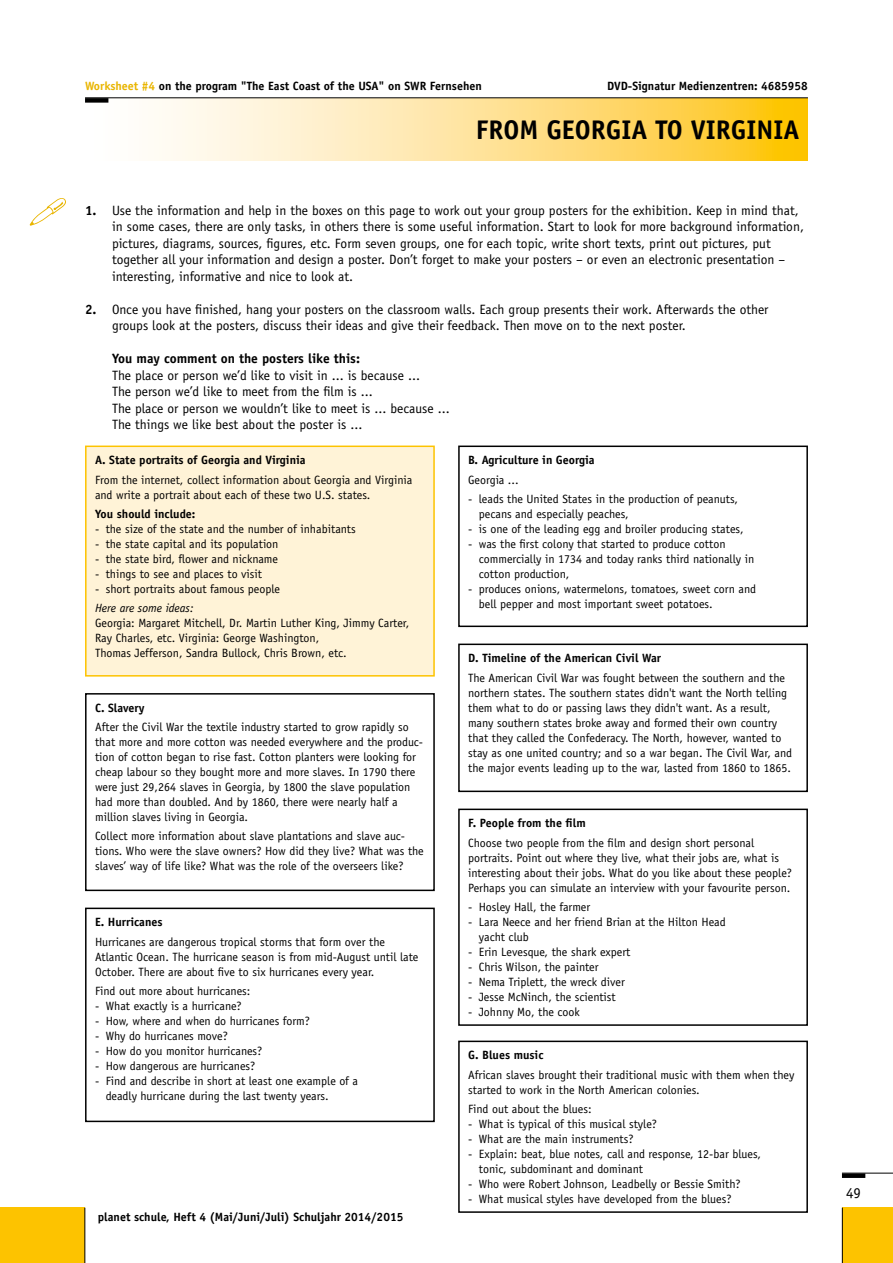
<style>
.page{position:relative;width:893px;height:1263px;background:#fff}
.page>*{position:absolute;margin:0;border:0;box-sizing:border-box;transform-origin:0 0}
.t1{font:700 27px "Officina Sans Std";color:#000}
.t2{font:15px "Officina Sans Std";color:#000}
.t3{font:13.5px/16.5px "Officina Sans Std";color:#000}
.t4{font:700 13.5px "Officina Sans Std";color:#000}
.t5{font:12px/15px "Officina Sans Std";color:#000}
.t6{font:700 12px "Officina Sans Std";color:#000}
.t7{font:italic 12px "Officina Sans Std";color:#000}
.s1{color:#e9b500}
.s2{font-weight:700}
</style>
<div class="page">
<div style="left:842px;top:1208px;width:51px;height:55px;background:#fdc300"></div>
<div style="left:0;top:1208px;width:85px;height:55px;background:#fdc300"></div>
<hr style="left:842px;top:1173px;width:51px;height:1px;background:#000">
<div style="left:842px;top:1173px;width:23px;height:5px;background:#000"></div>
<hr style="left:842px;top:1208px;width:1px;height:55px;background:#000">
<hr style="left:84px;top:1208px;width:1px;height:55px;background:#000">
<svg style="left:108px;top:99px;width:700px;height:62px;background:#fee398"></svg>
<hr style="left:85px;top:97px;width:723px;height:1px;background:#000">
<div style="left:85px;top:98px;width:23px;height:5px;background:#000"></div>
<svg style="left:30px;top:198px;width:36px;height:28px"></svg>
<div style="left:86px;top:446px;width:348px;height:230px;background:#fff3d7"></div>
<div style="left:85px;top:446px;width:350px;height:230px;border:2px solid #fdc300"></div>
<div style="left:458px;top:446px;width:350px;height:181px;border:2px solid #000"></div>
<div style="left:85px;top:693px;width:350px;height:198px;border:2px solid #000"></div>
<div style="left:458px;top:644px;width:350px;height:148px;border:2px solid #000"></div>
<div style="left:85px;top:908px;width:350px;height:214px;border:2px solid #000"></div>
<div style="left:458px;top:808px;width:350px;height:218px;border:2px solid #000"></div>
<div style="left:458px;top:1040px;width:350px;height:173px;border:2px solid #000"></div>
<p class="t6" style="left:85px;top:78px;width:398px"><span class="s1">Worksheet #4</span> on the program "The East Coast of the USA" on SWR Fernsehen</p>
<p class="t6" style="left:607px;top:78px;width:202px">DVD-Signatur Medienzentren: 4685958</p>
<h1 class="t1" style="left:476px;top:113px;width:325px">FROM GEORGIA TO VIRGINIA</h1>
<p class="t3" style="left:112px;top:202px;width:693px;text-indent:-27px"><span class="s2">1.</span> Use the information and help in the boxes on this page to work out your group posters for the exhibition. Keep in mind that, in some cases, there are only tasks, in others there is some useful information. Start to look for more background information, pictures, diagrams, sources, figures, etc. Form seven groups, one for each topic, write short texts, print out pictures, put together all your information and design a poster. Don’t forget to make your posters – or even an electronic presentation – interesting, informative and nice to look at.</p>
<p class="t3" style="left:112px;top:301px;width:658px;text-indent:-27px"><span class="s2">2.</span> Once you have finished, hang your posters on the classroom walls. Each group presents their work. Afterwards the other groups look at the posters, discuss their ideas and give their feedback. Then move on to the next poster.</p>
<p class="t4" style="left:112px;top:350px;width:250px">You may comment on the posters like this:</p>
<p class="t3" style="left:112px;top:367px;width:339px">The place or person we’d like to visit in ... is because ...<br>The person we’d like to meet from the film is ...<br>The place or person we wouldn’t like to meet is ... because ...<br>The things we like best about the poster is ...</p>
<p class="t6" style="left:95px;top:453px;width:212px">A. State portraits of Georgia and Virginia</p>
<p class="t5" style="left:95px;top:472px;width:319px">From the internet, collect information about Georgia and Virginia and write a portrait about each of these two U.S. states.</p>
<p class="t6" style="left:95px;top:506px;width:102px">You should include:</p>
<p class="t5" style="left:95px;top:521px;width:262px">- the size of the state and the number of inhabitants</p>
<p class="t5" style="left:95px;top:536px;width:185px">- the state capital and its population</p>
<p class="t5" style="left:95px;top:551px;width:184px">- the state bird, flower and nickname</p>
<p class="t5" style="left:95px;top:566px;width:169px">- things to see and places to visit</p>
<p class="t5" style="left:95px;top:581px;width:187px">- short portraits about famous people</p>
<p class="t7" style="left:95px;top:601px;width:100px">Here are some ideas:</p>
<p class="t5" style="left:95px;top:615px;width:316px">Georgia: Margaret Mitchell, Dr. Martin Luther King, Jimmy Carter,<br>Ray Charles, etc. Virginia: George Washington,<br>Thomas Jefferson, Sandra Bullock, Chris Brown, etc.</p>
<p class="t6" style="left:468px;top:453px;width:128px">B. Agriculture in Georgia</p>
<p class="t5" style="left:468px;top:472px;width:52px">Georgia ...</p>
<p class="t5" style="left:479px;top:491px;width:261px;text-indent:-11px">- leads the United States in the production of peanuts, pecans and especially peaches,</p>
<p class="t5" style="left:468px;top:521px;width:277px">- is one of the leading egg and broiler producing states,</p>
<p class="t5" style="left:479px;top:536px;width:277px;text-indent:-11px">- was the first colony that started to produce cotton commercially in 1734 and today ranks third nationally in cotton production,</p>
<p class="t5" style="left:479px;top:581px;width:279px;text-indent:-11px">- produces onions, watermelons, tomatoes, sweet corn and bell pepper and most important sweet potatoes.</p>
<p class="t6" style="left:468px;top:651px;width:194px">D. Timeline of the American Civil War</p>
<p class="t5" style="left:468px;top:670px;width:325px">The American Civil War was fought between the southern and the northern states. The southern states didn't want the North telling them what to do or passing laws they didn't want. As a result, many southern states broke away and formed their own country that they called the Confederacy. The North, however, wanted to stay as one united country; and so a war began. The Civil War, and the major events leading up to the war, lasted from 1860 to 1865.</p>
<p class="t6" style="left:95px;top:700px;width:51px">C. Slavery</p>
<p class="t5" style="left:95px;top:719px;width:330px">After the Civil War the textile industry started to grow rapidly so that more and more cotton was needed everywhere and the produc&shy;tion of cotton began to rise fast. Cotton planters were looking for cheap labour so they bought more and more slaves. In 1790 there were just 29,264 slaves in Georgia, by 1800 the slave population had more than doubled. And by 1860, there were nearly half a million slaves living in Georgia.</p>
<p class="t5" style="left:95px;top:829px;width:330px">Collect more information about slave plantations and slave auc&shy;tions. Who were the slave owners? How did they live? What was the slaves’ way of life like? What was the role of the overseers like?</p>
<p class="t6" style="left:468px;top:816px;width:119px">F. People from the film</p>
<p class="t5" style="left:468px;top:835px;width:325px">Choose two people from the film and design short personal portraits. Point out where they live, what their jobs are, what is interesting about their jobs. What do you like about these people?<br>Perhaps you can simulate an interview with your favourite person.</p>
<p class="t5" style="left:468px;top:899px;width:123px">- Hosley Hall, the farmer</p>
<p class="t5" style="left:479px;top:914px;width:248px;text-indent:-11px">- Lara Neece and her friend Brian at the Hilton Head yacht club</p>
<p class="t5" style="left:468px;top:944px;width:164px">- Erin Levesque, the shark expert</p>
<p class="t5" style="left:468px;top:959px;width:132px">- Chris Wilson, the painter</p>
<p class="t5" style="left:468px;top:974px;width:158px">- Nema Triplett, the wreck diver</p>
<p class="t5" style="left:468px;top:989px;width:149px">- Jesse McNinch, the scientist</p>
<p class="t5" style="left:468px;top:1004px;width:113px">- Johnny Mo, the cook</p>
<p class="t6" style="left:468px;top:1048px;width:77px">G. Blues music</p>
<p class="t5" style="left:468px;top:1067px;width:328px">African slaves brought their traditional music with them when they started to work in the North American colonies.</p>
<p class="t5" style="left:468px;top:1101px;width:125px">Find out about the blues:</p>
<p class="t5" style="left:468px;top:1116px;width:190px">- What is typical of this musical style?</p>
<p class="t5" style="left:468px;top:1131px;width:167px">- What are the main instruments?</p>
<p class="t5" style="left:479px;top:1146px;width:284px;text-indent:-11px">- Explain: beat, blue notes, call and response, 12-bar blues, tonic, subdominant and dominant</p>
<p class="t5" style="left:468px;top:1176px;width:274px">- Who were Robert Johnson, Leadbelly or Bessie Smith?</p>
<p class="t5" style="left:468px;top:1191px;width:265px">- What musical styles have developed from the blues?</p>
<p class="t6" style="left:95px;top:915px;width:69px">E. Hurricanes</p>
<p class="t5" style="left:95px;top:934px;width:325px">Hurricanes are dangerous tropical storms that form over the<br>Atlantic Ocean. The hurricane season is from mid-August until late<br>October. There are about five to six hurricanes every year.</p>
<p class="t5" style="left:95px;top:983px;width:157px">Find out more about hurricanes:</p>
<p class="t5" style="left:95px;top:998px;width:148px">- What exactly is a hurricane?</p>
<p class="t5" style="left:95px;top:1013px;width:216px">- How, where and when do hurricanes form?</p>
<p class="t5" style="left:95px;top:1028px;width:134px">- Why do hurricanes move?</p>
<p class="t5" style="left:95px;top:1043px;width:169px">- How do you monitor hurricanes?</p>
<p class="t5" style="left:95px;top:1058px;width:162px">- How dangerous are hurricanes?</p>
<p class="t5" style="left:106px;top:1073px;width:254px;text-indent:-11px">- Find and describe in short at least one example of a deadly hurricane during the last twenty years.</p>
<p class="t6" style="left:98px;top:1209px;width:307px">planet schule, Heft 4 (Mai/Juni/Juli) Schuljahr 2014/2015</p>
<p class="t2" style="left:846px;top:1184px;width:16px">49</p>
</div>
